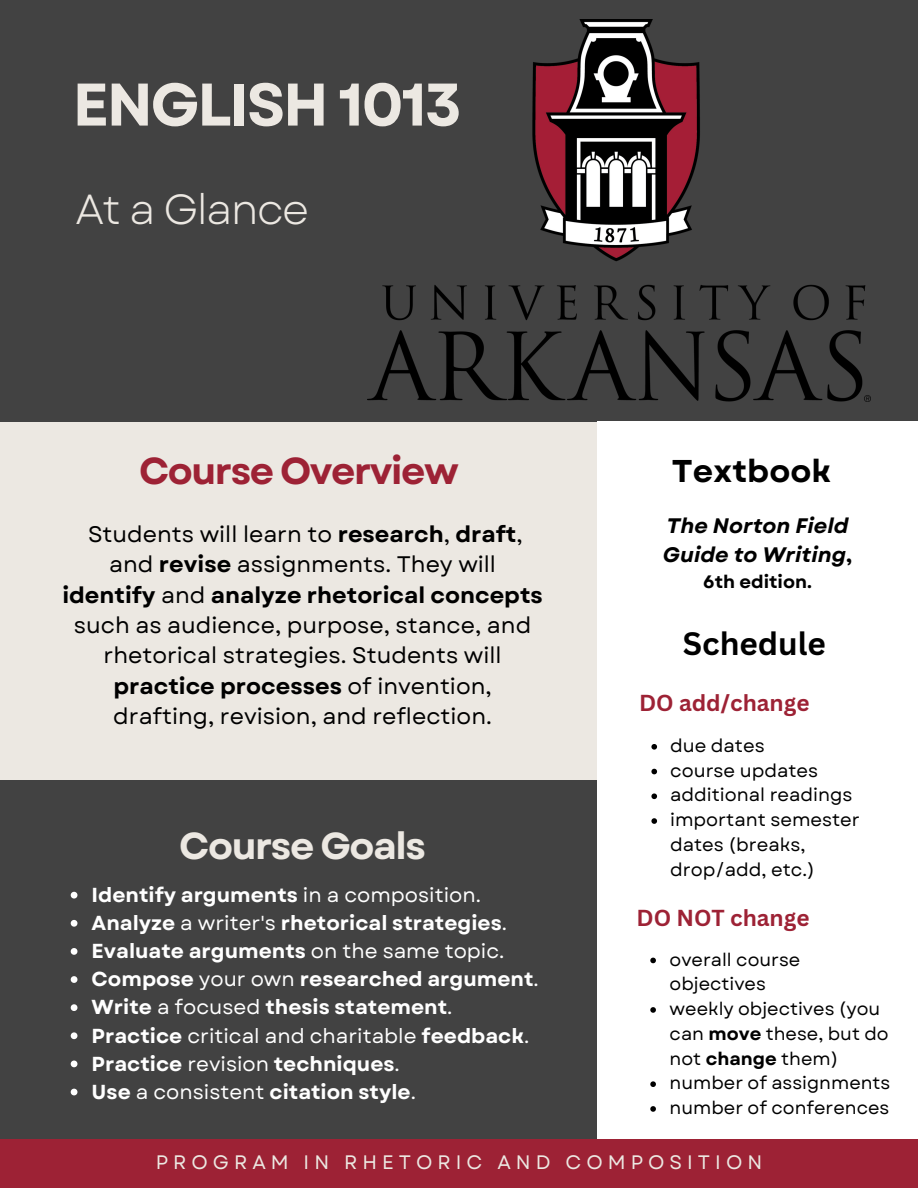
<style>
.page{position:relative;width:918px;height:1188px;background:#fff}
.page>*{position:absolute;margin:0;border:0;box-sizing:border-box;transform-origin:0 0}
.t1{font:700 60px "Garet";letter-spacing:-.04em;color:#ece8e2}
.t2{font:42px "Garet";letter-spacing:-.04em;color:#ece8e2}
.t3{font:700 37.5px "Garet";letter-spacing:-.04em;color:#9d2235}
.t4{font:700 37.5px "Garet";letter-spacing:-.04em;color:#ece8e2}
.t5{font:700 31.5px "Garet";color:#000}
.t6{font:700 31.5px "Canva Sans";color:#000}
.t7{font:22.5px/30.3px "Garet";color:#000;text-align:center}
.t8{font:700 22.5px "Canva Sans";color:#9d2235}
.t9{font:22.5px "Garet";letter-spacing:-.04em;color:#ece8e2}
.t10{font:italic 700 21px/29.2px "Garet";color:#000}
.t11{font:700 20.25px "Garet";color:#fff}
.t12{font:20.25px "Garet";color:#fff}
.t13{font:19.5px "Garet";letter-spacing:.26em;color:#ece8e2}
.t14{font:18.3px/24.8px "Garet";color:#000}
.t15{font:18px/24.8px "Garet";color:#000}
.t16{font:700 18px "Garet";color:#000}
.s1{font-weight:700}
.s2{font-weight:400}
.s3{font-style:normal}
</style>
<div class="page">
<div style="left:1px;top:421px;width:596px;height:359px;background:#ece8e2"></div>
<div style="left:0;top:0;width:918px;height:421px;background:#424242"></div>
<div style="left:0;top:780px;width:597px;height:408px;background:#424242"></div>
<div style="left:0;top:1139px;width:918px;height:49px;background:#9d2235"></div>
<img style="left:367px;top:20px;width:503px;height:381px">
<svg style="left:651px;top:744px;width:6px;height:6px"></svg>
<svg style="left:651px;top:769px;width:6px;height:5px"></svg>
<svg style="left:651px;top:793px;width:6px;height:6px"></svg>
<svg style="left:651px;top:818px;width:6px;height:6px"></svg>
<svg style="left:650px;top:958px;width:6px;height:5px"></svg>
<svg style="left:650px;top:1007px;width:6px;height:6px"></svg>
<svg style="left:650px;top:1081px;width:6px;height:6px"></svg>
<svg style="left:650px;top:1106px;width:6px;height:6px"></svg>
<svg style="left:71px;top:892px;width:6px;height:7px"></svg>
<svg style="left:71px;top:920px;width:6px;height:7px"></svg>
<svg style="left:71px;top:948px;width:6px;height:7px"></svg>
<svg style="left:71px;top:976px;width:6px;height:7px"></svg>
<svg style="left:71px;top:1004px;width:6px;height:7px"></svg>
<svg style="left:71px;top:1032px;width:6px;height:7px"></svg>
<svg style="left:71px;top:1061px;width:6px;height:6px"></svg>
<svg style="left:71px;top:1089px;width:6px;height:6px"></svg>
<p class="t1" style="left:73px;top:61px;width:391px">ENGLISH 1013</p>
<p class="t2" style="left:76px;top:179px;width:235px">At a Glance</p>
<p class="t3" style="left:139px;top:444px;width:321px">Course Overview</p>
<p class="t7" style="left:62px;top:519px;width:482px">Students will learn to <span class="s1">research</span>, <span class="s1">draft</span>, and <span class="s1">revise</span> assignments. They will <span class="s1">identify</span> and <span class="s1">analyze rhetorical concepts </span>such as audience, purpose, stance, and rhetorical strategies. Students will <span class="s1">practice processes</span> of invention, drafting, revision, and reflection.</p>
<p class="t4" style="left:179px;top:819px;width:248px">Course Goals</p>
<p class="t11" style="left:92px;top:880px;width:391px">Identify arguments <span class="s2">in a composition.</span></p>
<p class="t11" style="left:92px;top:908px;width:417px">Analyze <span class="s2">a writer's</span> rhetorical strategies<span class="s2">.</span></p>
<p class="t11" style="left:92px;top:936px;width:414px">Evaluate arguments <span class="s2">on the same topic.</span></p>
<p class="t11" style="left:92px;top:965px;width:449px">Compose <span class="s2">your own</span> researched argument<span class="s2">.</span></p>
<p class="t11" style="left:92px;top:993px;width:362px">Write <span class="s2">a focused</span> thesis statement<span class="s2">.</span></p>
<p class="t12" style="left:92px;top:1021px;width:439px"><span class="s1">Practice</span> critical and charitable <span class="s1">feedback</span>.</p>
<p class="t11" style="left:92px;top:1049px;width:310px">Practice <span class="s2">revision</span> techniques<span class="s2">.</span></p>
<p class="t11" style="left:92px;top:1077px;width:326px">Use <span class="s2">a consistent</span> citation style<span class="s2">.</span></p>
<p class="t9" style="left:66px;top:952px;width:76px">Where</p>
<p class="t5" style="left:672px;top:448px;width:161px">Textbook</p>
<p class="t10" style="left:663px;top:511px;width:191px">The Norton Field<br>Guide to Writing<span class="s3">,</span></p>
<p class="t16" style="left:703px;top:569px;width:110px">6th edition.</p>
<p class="t6" style="left:683px;top:622px;width:145px">Schedule</p>
<p class="t8" style="left:639px;top:687px;width:172px">DO add/change</p>
<p class="t14" style="left:670px;top:733px;width:96px">due dates</p>
<p class="t14" style="left:670px;top:758px;width:150px">course updates</p>
<p class="t14" style="left:670px;top:783px;width:184px">additional readings</p>
<p class="t14" style="left:670px;top:807px;width:191px">important semester dates (breaks, drop/add, etc.)</p>
<p class="t8" style="left:637px;top:902px;width:174px">DO NOT change</p>
<p class="t15" style="left:670px;top:947px;width:132px">overall course objectives</p>
<p class="t15" style="left:670px;top:996px;width:221px">weekly objectives (you can <span class="s1">move</span> these, but do not <span class="s1">change</span> them)</p>
<p class="t15" style="left:670px;top:1071px;width:222px">number of assignments</p>
<p class="t15" style="left:670px;top:1095px;width:221px">number of conferences</p>
<p class="t13" style="left:156px;top:1148px;width:608px">PROGRAM IN RHETORIC AND COMPOSITION</p>
</div>
